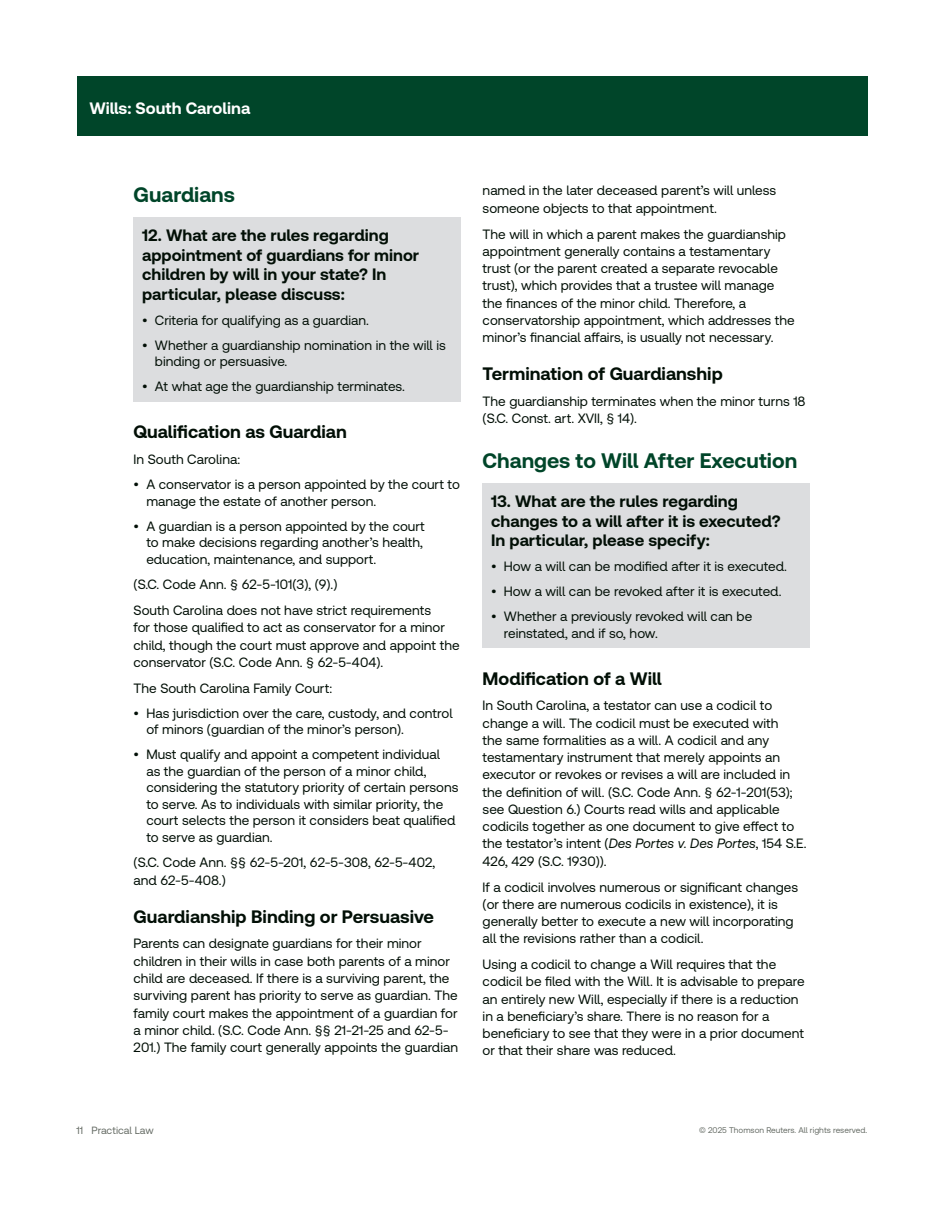
<style>
.page{position:relative;width:944px;height:1214px;background:#fff}
.page>*{position:absolute;margin:0;border:0;box-sizing:border-box;transform-origin:0 0}
.t1{font:700 21px "Clario";color:#004529}
.t2{font:700 18px "Clario";color:#020f06}
.t3{font:700 16.5px/19.5px "Clario";color:#020f06}
.t4{font:700 16.5px "Clario";color:#fff}
.t5{font:13.5px/17.2px "Clario";color:#020f06}
.t6{font:10.5px "Clario";color:#676d66}
.t7{font:8.25px "Clario";color:#676d66}
.s1{font-style:italic}
</style>
<div class="page">
<div style="left:77px;top:77px;width:790px;height:59px;background:#004529"></div>
<div style="left:134px;top:217px;width:327px;height:184px;background:#dcdddf"></div>
<div style="left:482px;top:483px;width:328px;height:165px;background:#dcdddf"></div>
<p class="t4" style="left:89px;top:98px;width:162px">Wills: South Carolina</p>
<h1 class="t1" style="left:134px;top:182px;width:103px">Guardians</h1>
<p class="t3" style="left:142px;top:225px;width:278px">12. What are the rules regarding appointment of guardians for minor children by will in your state? In particular, please discuss:</p>
<p class="t5" style="left:142px;top:311px;width:228px">• Criteria for qualifying as a guardian.</p>
<p class="t5" style="left:155px;top:336px;width:292px;line-height:16.5px;text-indent:-13px">• Whether a guardianship nomination in the will is binding or persuasive.</p>
<p class="t5" style="left:142px;top:377px;width:264px">• At what age the guardianship terminates.</p>
<h2 class="t2" style="left:134px;top:420px;width:215px">Qualification as Guardian</h2>
<p class="t5" style="left:134px;top:450px;width:108px">In South Carolina:</p>
<p class="t5" style="left:146px;top:475px;width:315px;line-height:16.5px;text-indent:-13px">• A conservator is a person appointed by the court to manage the estate of another person.</p>
<p class="t5" style="left:146px;top:517px;width:280px;line-height:16.5px;text-indent:-13px">• A guardian is a person appointed by the court to make decisions regarding another’s health, education, maintenance, and support.</p>
<p class="t5" style="left:134px;top:571px;width:299px;line-height:25.8px">(S.C. Code Ann. § 62-5-101(3), (9).)<br>South Carolina does not have strict requirements</p>
<p class="t5" style="left:134px;top:618px;width:327px">for those qualified to act as conservator for a minor child, though the court must approve and appoint the conservator (S.C. Code Ann. § 62-5-404).</p>
<p class="t5" style="left:134px;top:679px;width:200px">The South Carolina Family Court:</p>
<p class="t5" style="left:146px;top:704px;width:308px;line-height:16.5px;text-indent:-13px">• Has jurisdiction over the care, custody, and control of minors (guardian of the minor’s person).</p>
<p class="t5" style="left:146px;top:745px;width:313px;line-height:16.5px;text-indent:-13px">• Must qualify and appoint a competent individual<br>as the guardian of the person of a minor child, considering the statutory priority of certain persons to serve. As to individuals with similar priority, the court selects the person it considers beat qualified to serve as guardian.</p>
<p class="t5" style="left:134px;top:853px;width:303px">(S.C. Code Ann. §§ 62-5-201, 62-5-308, 62-5-402, and 62-5-408.)</p>
<h2 class="t2" style="left:134px;top:905px;width:302px">Guardianship Binding or Persuasive</h2>
<p class="t5" style="left:134px;top:934px;width:326px">Parents can designate guardians for their minor children in their wills in case both parents of a minor child are deceased. If there is a surviving parent, the surviving parent has priority to serve as guardian. The family court makes the appointment of a guardian for a minor child. (S.C. Code Ann. §§ 21-21-25 and 62-5- 201.) The family court generally appoints the guardian</p>
<p class="t5" style="left:482px;top:182px;width:295px">named in the later deceased parent’s will unless someone objects to that appointment.</p>
<p class="t5" style="left:482px;top:225px;width:313px">The will in which a parent makes the guardianship appointment generally contains a testamentary trust (or the parent created a separate revocable trust), which provides that a trustee will manage the finances of the minor child. Therefore, a conservatorship appointment, which addresses the minor’s financial affairs, is usually not necessary.</p>
<h2 class="t2" style="left:482px;top:362px;width:242px">Termination of Guardianship</h2>
<p class="t5" style="left:482px;top:392px;width:324px">The guardianship terminates when the minor turns 18 (S.C. Const. art. XVII, § 14).</p>
<h1 class="t1" style="left:482px;top:448px;width:316px">Changes to Will After Execution</h1>
<p class="t3" style="left:491px;top:491px;width:291px">13. What are the rules regarding changes to a will after it is executed?<br>In particular, please specify:</p>
<p class="t5" style="left:491px;top:557px;width:297px">• How a will can be modified after it is executed.</p>
<p class="t5" style="left:491px;top:582px;width:292px">• How a will can be revoked after it is executed.</p>
<p class="t5" style="left:504px;top:608px;width:250px;line-height:16.5px;text-indent:-13px">• Whether a previously revoked will can be reinstated, and if so, how.</p>
<h2 class="t2" style="left:482px;top:667px;width:181px">Modification of a Will</h2>
<p class="t5" style="left:482px;top:696px;width:325px">In South Carolina, a testator can use a codicil to change a will. The codicil must be executed with<br>the same formalities as a will. A codicil and any testamentary instrument that merely appoints an executor or revokes or revises a will are included in the definition of will. (S.C. Code Ann. § 62-1-201(53); see Question 6.) Courts read wills and applicable codicils together as one document to give effect to the testator’s intent (<span class="s1">Des Portes v. Des Portes</span>, 154 S.E.<br>426, 429 (S.C. 1930)).</p>
<p class="t5" style="left:482px;top:877px;width:317px">If a codicil involves numerous or significant changes (or there are numerous codicils in existence), it is generally better to execute a new will incorporating all the revisions rather than a codicil.</p>
<p class="t5" style="left:482px;top:955px;width:323px">Using a codicil to change a Will requires that the codicil be filed with the Will. It is advisable to prepare an entirely new Will, especially if there is a reduction in a beneficiary’s share. There is no reason for a beneficiary to see that they were in a prior document or that their share was reduced.</p>
<p class="t6" style="left:77px;top:1124px;width:79px">11 Practical Law</p>
<p class="t7" style="left:699px;top:1124px;width:170px">© 2025 Thomson Reuters. All rights reserved.</p>
</div>
